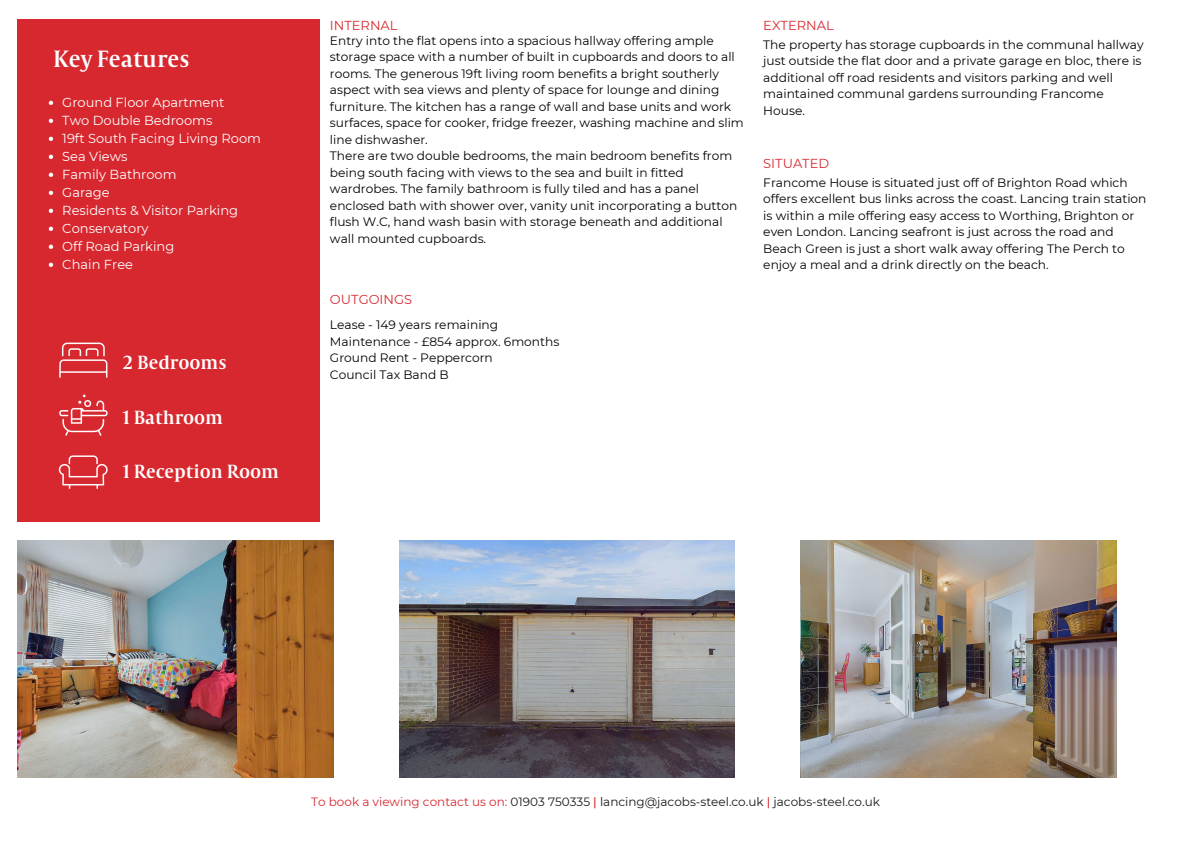
<style>
.page{position:relative;width:1191px;height:843px;background:#fff}
.page>*{position:absolute;margin:0;border:0;box-sizing:border-box;transform-origin:0 0}
.t1{font:26px "Capitolium Road";color:#fff}
.t2{font:21px "Capitolium Road";color:#fff}
.t3{font:13px "Montserrat";color:#fff}
.t4{font:13px "Montserrat";color:#d7282f}
.t5{font:12.2px/16.5px "Montserrat";color:#000}
.t6{font:12px "Montserrat";color:#191718}
.s1{color:#d7282f}
.s2{font-weight:500;color:#d7282f}
</style>
<div class="page">
<div style="left:17px;top:19px;width:303px;height:502px;background:#d7282f"></div>
<img style="left:58px;top:455px;width:50px;height:34px">
<img style="left:59px;top:394px;width:49px;height:42px">
<img style="left:59px;top:342px;width:49px;height:36px">
<img style="left:800px;top:540px;width:315px;height:237px">
<img style="left:399px;top:540px;width:335px;height:237px">
<img style="left:17px;top:540px;width:316px;height:237px">
<svg style="left:49px;top:101px;width:4px;height:4px"></svg>
<svg style="left:49px;top:119px;width:4px;height:4px"></svg>
<svg style="left:49px;top:137px;width:4px;height:4px"></svg>
<svg style="left:49px;top:155px;width:4px;height:4px"></svg>
<svg style="left:49px;top:173px;width:4px;height:4px"></svg>
<svg style="left:49px;top:190px;width:4px;height:5px"></svg>
<svg style="left:49px;top:208px;width:4px;height:5px"></svg>
<svg style="left:49px;top:226px;width:4px;height:5px"></svg>
<svg style="left:49px;top:244px;width:4px;height:5px"></svg>
<svg style="left:49px;top:262px;width:4px;height:5px"></svg>
<p class="t1" style="left:53px;top:50px;width:138px">Key Features</p>
<p class="t3" style="left:62px;top:94px;width:164px">Ground Floor Apartment</p>
<p class="t3" style="left:62px;top:112px;width:152px">Two Double Bedrooms</p>
<h2 class="t3" style="left:62px;top:130px;width:200px">19ft South Facing Living Room</h2>
<h2 class="t3" style="left:62px;top:148px;width:67px">Sea Views</h2>
<h2 class="t3" style="left:62px;top:166px;width:116px">Family Bathroom</h2>
<h3 class="t3" style="left:62px;top:184px;width:49px">Garage</h3>
<p class="t3" style="left:62px;top:202px;width:177px">Residents &amp; Visitor Parking</p>
<p class="t3" style="left:62px;top:220px;width:88px">Conservatory</p>
<h3 class="t3" style="left:62px;top:238px;width:114px">Off Road Parking</h3>
<p class="t3" style="left:62px;top:256px;width:72px">Chain Free</p>
<p class="t2" style="left:123px;top:355px;width:105px">2 Bedrooms</p>
<p class="t2" style="left:123px;top:410px;width:102px">1 Bathroom</p>
<p class="t2" style="left:123px;top:464px;width:158px">1 Reception Room</p>
<p class="t4" style="left:330px;top:17px;width:69px">INTERNAL</p>
<p class="t4" style="left:763px;top:17px;width:72px">EXTERNAL</p>
<p class="t5" style="left:330px;top:32px;width:415px">Entry into the flat opens into a spacious hallway offering ample storage space with a number of built in cupboards and doors to all rooms. The generous 19ft living room benefits a bright southerly aspect with sea views and plenty of space for lounge and dining furniture. The kitchen has a range of wall and base units and work surfaces, space for cooker, fridge freezer, washing machine and slim line dishwasher.</p>
<p class="t5" style="left:330px;top:148px;width:409px">There are two double bedrooms, the main bedroom benefits from being south facing with views to the sea and built in fitted wardrobes. The family bathroom is fully tiled and has a panel enclosed bath with shower over, vanity unit incorporating a button flush W.C, hand wash basin with storage beneath and additional wall mounted cupboards.</p>
<p class="t5" style="left:763px;top:36px;width:382px">The property has storage cupboards in the communal hallway just outside the flat door and a private garage en bloc, there is additional off road residents and visitors parking and well maintained communal gardens surrounding Francome House.</p>
<p class="t4" style="left:763px;top:155px;width:67px">SITUATED</p>
<p class="t5" style="left:763px;top:174px;width:384px">Francome House is situated just off of Brighton Road which offers excellent bus links across the coast. Lancing train station is within a mile offering easy access to Worthing, Brighton or even London. Lancing seafront is just across the road and Beach Green is just a short walk away offering The Perch to enjoy a meal and a drink directly on the beach.</p>
<p class="t4" style="left:330px;top:291px;width:84px">OUTGOINGS</p>
<p class="t5" style="left:330px;top:316px;width:170px">Lease - 149 years remaining</p>
<p class="t5" style="left:330px;top:333px;width:231px">Maintenance - £854 approx. 6months</p>
<h3 class="t5" style="left:330px;top:349px;width:164px">Ground Rent - Peppercorn</h3>
<p class="t5" style="left:330px;top:366px;width:120px">Council Tax Band B</p>
<h1 class="t6" style="left:311px;top:794px;width:570px"><span class="s1">To book a viewing contact us on:</span> 01903 750335 <span class="s2">|</span> lancing@jacobs-steel.co.uk <span class="s2">|</span> jacobs-steel.co.uk</h1>
</div>
